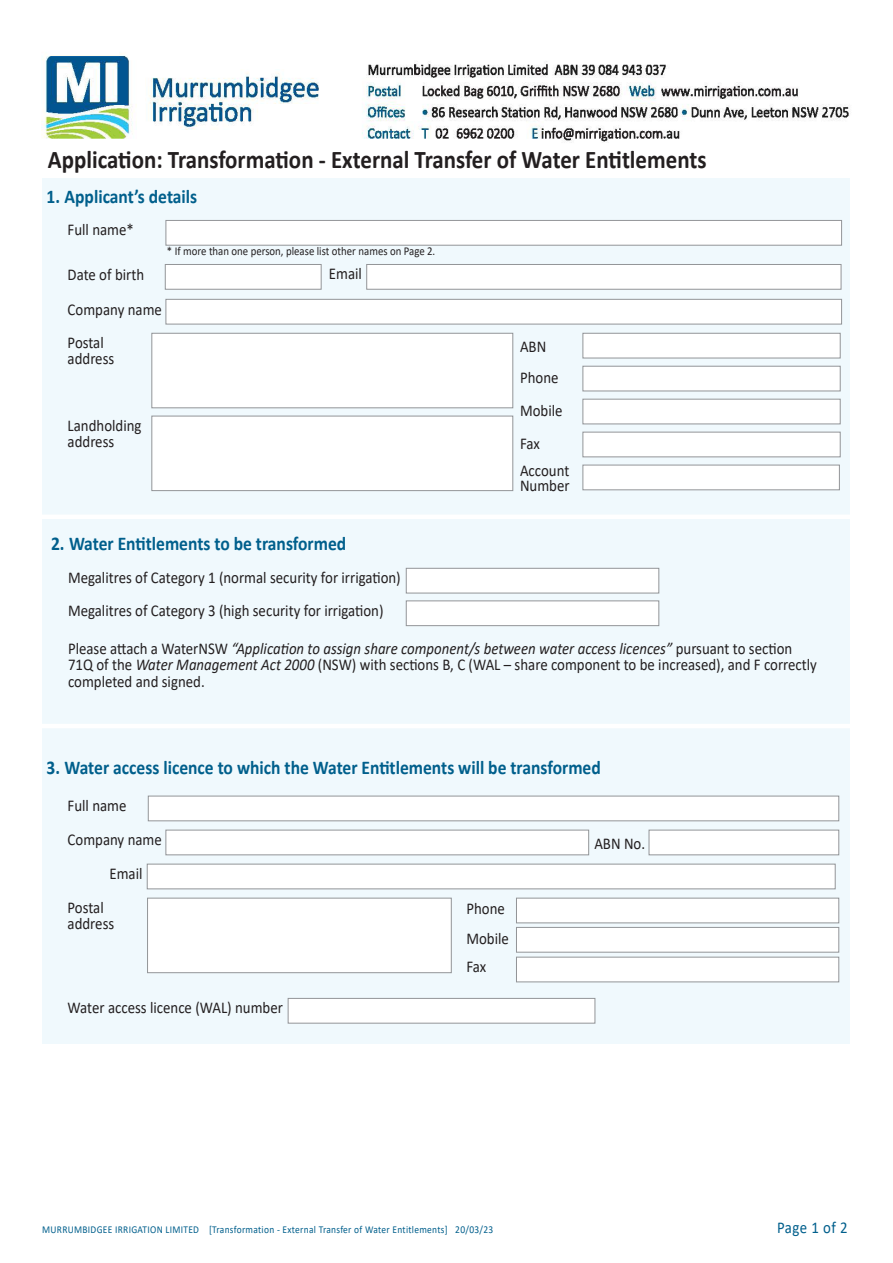
<style>
.page{position:relative;width:893px;height:1263px;background:#fff}
.page>*{position:absolute;margin:0;border:0;box-sizing:border-box;transform-origin:0 0}
.t1{font:700 25.5px "Calibri";color:#231f20;scale:.9 1}
.t2{font:700 19.5px "Calibri";color:#005f8c;scale:.9 1}
.t3{font:16.5px/16.5px "Calibri";color:#231f20;scale:.9 1}
.t4{font:16.5px "Calibri";letter-spacing:.025em;color:#005f8c;scale:.9 1}
.t5{font:12px "Calibri";color:#231f20;scale:.9 1}
.t6{font:10.5px "Calibri";letter-spacing:.03em;color:#005f8c;scale:.9 1}
.s1{font-style:italic}
</style>
<div class="page">
<div style="left:43px;top:179px;width:807px;height:865px;background:#f0f9fd"></div>
<div style="left:406px;top:568px;width:253px;height:25px;background:#fff;border:1px solid #939598"></div>
<div style="left:406px;top:600px;width:253px;height:26px;background:#fff;border:1px solid #939598"></div>
<div style="left:18px;top:514px;width:846px;height:5px;background:#fff"></div>
<hr style="left:18px;top:724px;width:846px;height:4px;background:#fff">
<div style="left:516px;top:898px;width:323px;height:25px;background:#fff;border:1px solid #939598"></div>
<div style="left:516px;top:927px;width:323px;height:25px;background:#fff;border:1px solid #939598"></div>
<div style="left:516px;top:957px;width:323px;height:25px;background:#fff;border:1px solid #939598"></div>
<div style="left:165px;top:830px;width:424px;height:25px;background:#fff;border:1px solid #939598"></div>
<div style="left:649px;top:830px;width:190px;height:25px;background:#fff;border:1px solid #939598"></div>
<div style="left:147px;top:898px;width:305px;height:75px;background:#fff;border:1px solid #939598"></div>
<div style="left:147px;top:864px;width:689px;height:25px;background:#fff;border:1px solid #939598"></div>
<div style="left:148px;top:796px;width:691px;height:25px;background:#fff;border:1px solid #939598"></div>
<div style="left:288px;top:998px;width:307px;height:25px;background:#fff;border:1px solid #939598"></div>
<div style="left:165px;top:264px;width:157px;height:26px;background:#fff;border:1px solid #939598"></div>
<div style="left:166px;top:299px;width:676px;height:25px;background:#fff;border:1px solid #939598"></div>
<div style="left:151px;top:333px;width:362px;height:75px;background:#fff;border:1px solid #939598"></div>
<div style="left:366px;top:264px;width:475px;height:26px;background:#fff;border:1px solid #939598"></div>
<div style="left:166px;top:220px;width:676px;height:26px;background:#fff;border:1px solid #939598"></div>
<div style="left:151px;top:416px;width:362px;height:75px;background:#fff;border:1px solid #939598"></div>
<div style="left:582px;top:366px;width:259px;height:25px;background:#fff;border:1px solid #939598"></div>
<div style="left:582px;top:333px;width:259px;height:25px;background:#fff;border:1px solid #939598"></div>
<div style="left:582px;top:399px;width:259px;height:25px;background:#fff;border:1px solid #939598"></div>
<div style="left:582px;top:432px;width:259px;height:25px;background:#fff;border:1px solid #939598"></div>
<div style="left:582px;top:465px;width:258px;height:25px;background:#fff;border:1px solid #939598"></div>
<img style="left:41px;top:54px;width:809px;height:89px">
<p class="t1" style="left:48px;top:141px;width:733px">Application: Transformation - External Transfer of Water Entitlements</p>
<p class="t2" style="left:47px;top:183px;width:169px">1. Applicant’s details</p>
<p class="t3" style="left:68px;top:221px;width:75px">Full name*</p>
<p class="t5" style="left:167px;top:243px;width:300px">* If more than one person, please list other names on Page 2.</p>
<p class="t3" style="left:68px;top:266px;width:87px">Date of birth</p>
<p class="t3" style="left:329px;top:265px;width:38px">Email</p>
<p class="t3" style="left:68px;top:300px;width:106px">Company name</p>
<p class="t3" style="left:68px;top:334px;width:42px">Postal</p>
<p class="t3" style="left:68px;top:350px;width:53px">address</p>
<p class="t3" style="left:68px;top:417px;width:84px">Landholding address</p>
<p class="t2" style="left:51px;top:530px;width:330px">2. Water Entitlements to be transformed</p>
<p class="t3" style="left:520px;top:337px;width:31px">ABN</p>
<p class="t3" style="left:520px;top:369px;width:44px">Phone</p>
<p class="t3" style="left:520px;top:402px;width:49px">Mobile</p>
<p class="t3" style="left:520px;top:435px;width:24px">Fax</p>
<p class="t3" style="left:520px;top:462px;width:56px">Account</p>
<p class="t3" style="left:520px;top:477px;width:57px">Number</p>
<p class="t3" style="left:68px;top:569px;width:371px">Megalitres of Category 1 (normal security for irrigation)</p>
<p class="t3" style="left:68px;top:602px;width:352px">Megalitres of Category 3 (high security for irrigation)</p>
<p class="t3" style="left:68px;top:640px;width:834px">Please attach a WaterNSW <span class="s1">“Application to assign share component/s between water access licences”</span> pursuant to section<br>71Q of the <span class="s1">Water Management Act 2000</span> (NSW) with sections B, C (WAL – share component to be increased), and F correctly completed and signed.</p>
<p class="t2" style="left:47px;top:753px;width:617px">3. Water access licence to which the Water Entitlements will be transformed</p>
<p class="t3" style="left:68px;top:797px;width:67px">Full name</p>
<p class="t3" style="left:68px;top:831px;width:106px">Company name</p>
<p class="t3" style="left:594px;top:835px;width:58px">ABN No.</p>
<p class="t3" style="left:109px;top:864px;width:38px">Email</p>
<p class="t3" style="left:68px;top:898px;width:42px">Postal</p>
<p class="t3" style="left:68px;top:915px;width:53px">address</p>
<p class="t3" style="left:68px;top:999px;width:241px">Water access licence (WAL) number</p>
<p class="t3" style="left:466px;top:900px;width:44px">Phone</p>
<p class="t3" style="left:466px;top:929px;width:49px">Mobile</p>
<p class="t3" style="left:466px;top:958px;width:24px">Fax</p>
<p class="t6" style="left:42px;top:1222px;width:503px">MURRUMBIDGEE IRRIGATION LIMITED [Transformation - External Transfer of Water Entitlements] 20/03/23</p>
<p class="t4" style="left:777px;top:1216px;width:80px">Page 1 of 2</p>
</div>
